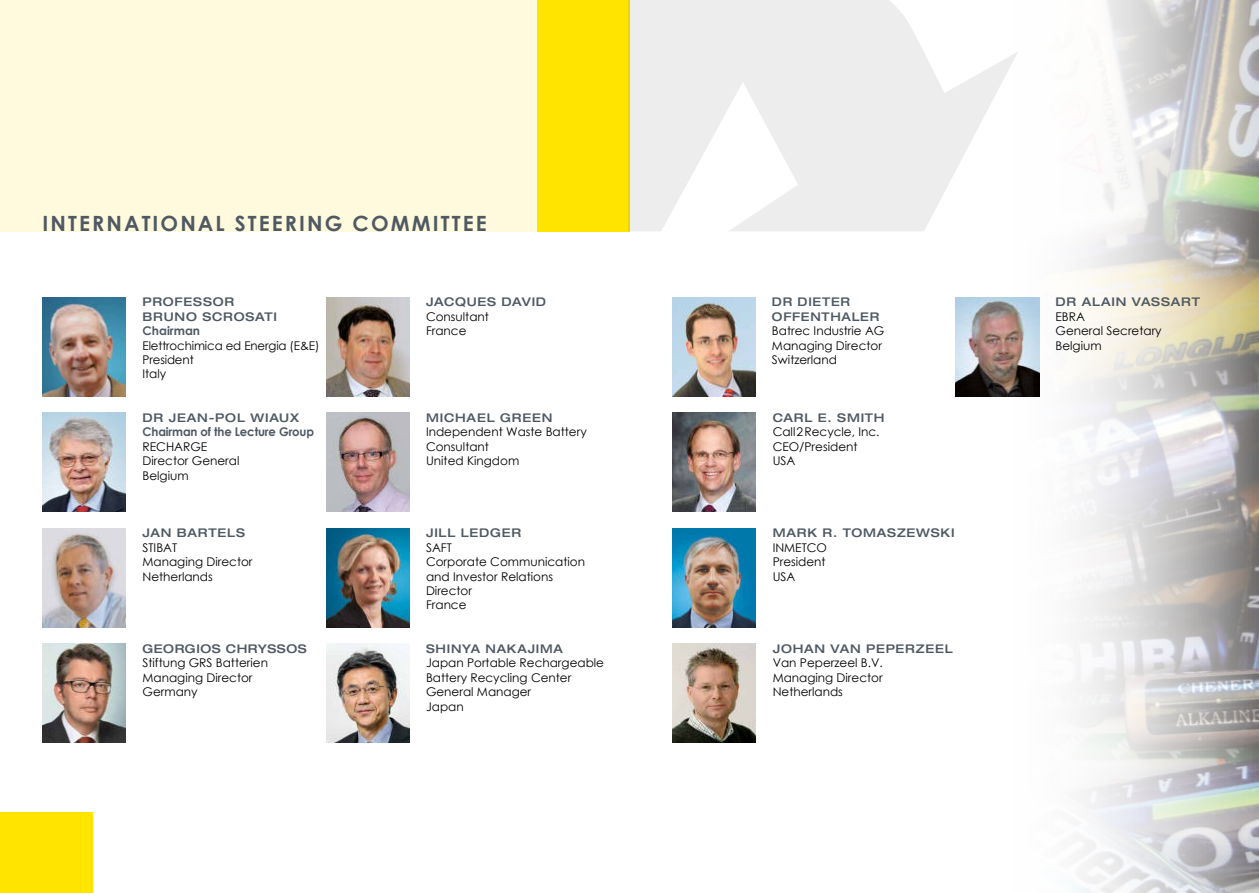
<style>
.page{position:relative;width:1259px;height:893px;background:#fff}
.page>*{position:absolute;margin:0;border:0;box-sizing:border-box;transform-origin:0 0}
.t1{font:700 21px "Century Gothic";letter-spacing:.1em;color:#4f5963}
.t2{font:12px/14.4px "Century Gothic";color:#000}
.t3{font:500 expanded 12px/14.4px "Helvetica Neue";letter-spacing:.065em;color:#4f5963}
.t4{font:700 12px "Century Gothic";letter-spacing:-.01em;color:#4f5963}
.t5{font:500 expanded 12px "Helvetica Neue";letter-spacing:.045em;color:#4f5963}
</style>
<div class="page">
<div style="left:0;top:0;width:629px;height:231px;background:#fffadd"></div>
<div style="left:0;top:812px;width:92px;height:81px;background:#ffe400"></div>
<img style="left:326px;top:644px;width:84px;height:99px">
<img style="left:326px;top:297px;width:84px;height:99px">
<img style="left:326px;top:412px;width:84px;height:100px">
<img style="left:43px;top:297px;width:82px;height:99px">
<img style="left:43px;top:528px;width:82px;height:99px">
<img style="left:43px;top:412px;width:82px;height:100px">
<div style="left:537px;top:0;width:92px;height:231px;background:#ffe400"></div>
<img style="left:672px;top:412px;width:83px;height:99px">
<img style="left:326px;top:528px;width:84px;height:99px">
<img style="left:672px;top:528px;width:83px;height:99px">
<img style="left:987px;top:0;width:272px;height:893px">
<img style="left:955px;top:297px;width:84px;height:99px">
<img style="left:43px;top:644px;width:82px;height:99px">
<img style="left:672px;top:644px;width:83px;height:99px">
<svg style="left:628px;top:0;width:390px;height:231px;fill:#ededed"></svg>
<img style="left:672px;top:297px;width:83px;height:99px">
<h1 class="t1" style="left:43px;top:214px;width:445px">INTERNATIONAL STEERING COMMITTEE</h1>
<p class="t3" style="left:142px;top:296px;width:136px">PROFESSOR<br>BRUNO SCROSATI</p>
<p class="t4" style="left:142px;top:325px;width:59px">Chairman</p>
<p class="t2" style="left:142px;top:339px;width:178px">Elettrochimica ed Energia (E&amp;E)<br>President<br>Italy</p>
<p class="t3" style="left:142px;top:411px;width:158px">DR JEAN-POL WIAUX</p>
<p class="t4" style="left:142px;top:426px;width:173px">Chairman of the Lecture Group</p>
<p class="t2" style="left:142px;top:440px;width:98px">RECHARGE<br>Director General<br>Belgium</p>
<p class="t3" style="left:142px;top:527px;width:104px">JAN BARTELS</p>
<p class="t2" style="left:142px;top:541px;width:111px">STIBAT<br>Managing Director<br>Netherlands</p>
<p class="t5" style="left:142px;top:644px;width:166px">GEORGIOS CHRYSSOS</p>
<p class="t2" style="left:142px;top:657px;width:127px">Stiftung GRS Batterien<br>Managing Director<br>Germany</p>
<p class="t3" style="left:426px;top:296px;width:122px">JACQUES DAVID</p>
<p class="t2" style="left:426px;top:310px;width:64px">Consultant<br>France</p>
<p class="t3" style="left:426px;top:411px;width:128px">MICHAEL GREEN</p>
<p class="t2" style="left:426px;top:426px;width:162px">Independent Waste Battery<br>Consultant<br>United Kingdom</p>
<p class="t3" style="left:426px;top:527px;width:97px">JILL LEDGER</p>
<p class="t2" style="left:426px;top:541px;width:161px">SAFT<br>Corporate Communication and Investor Relations<br>Director<br>France</p>
<p class="t3" style="left:426px;top:642px;width:138px">SHINYA NAKAJIMA</p>
<p class="t2" style="left:426px;top:657px;width:179px">Japan Portable Rechargeable<br>Battery Recycling Center<br>General Manager<br>Japan</p>
<p class="t3" style="left:772px;top:296px;width:109px">DR DIETER<br>OFFENTHALER</p>
<p class="t2" style="left:772px;top:325px;width:114px">Batrec Industrie AG<br>Managing Director<br>Switzerland</p>
<p class="t3" style="left:772px;top:411px;width:113px">CARL E. SMITH</p>
<p class="t2" style="left:772px;top:426px;width:108px">Call2Recycle, Inc.<br>CEO/President<br>USA</p>
<p class="t3" style="left:772px;top:527px;width:183px">MARK R. TOMASZEWSKI</p>
<p class="t2" style="left:772px;top:541px;width:56px;text-align:justify">INMETCO President USA</p>
<p class="t3" style="left:772px;top:642px;width:182px">JOHAN VAN PEPERZEEL</p>
<p class="t2" style="left:772px;top:657px;width:112px;text-align:justify">Van Peperzeel B.V.<br>Managing Director Netherlands</p>
<p class="t3" style="left:1055px;top:296px;width:146px">DR ALAIN VASSART</p>
<p class="t2" style="left:1055px;top:310px;width:108px">EBRA<br>General Secretary<br>Belgium</p>
</div>
